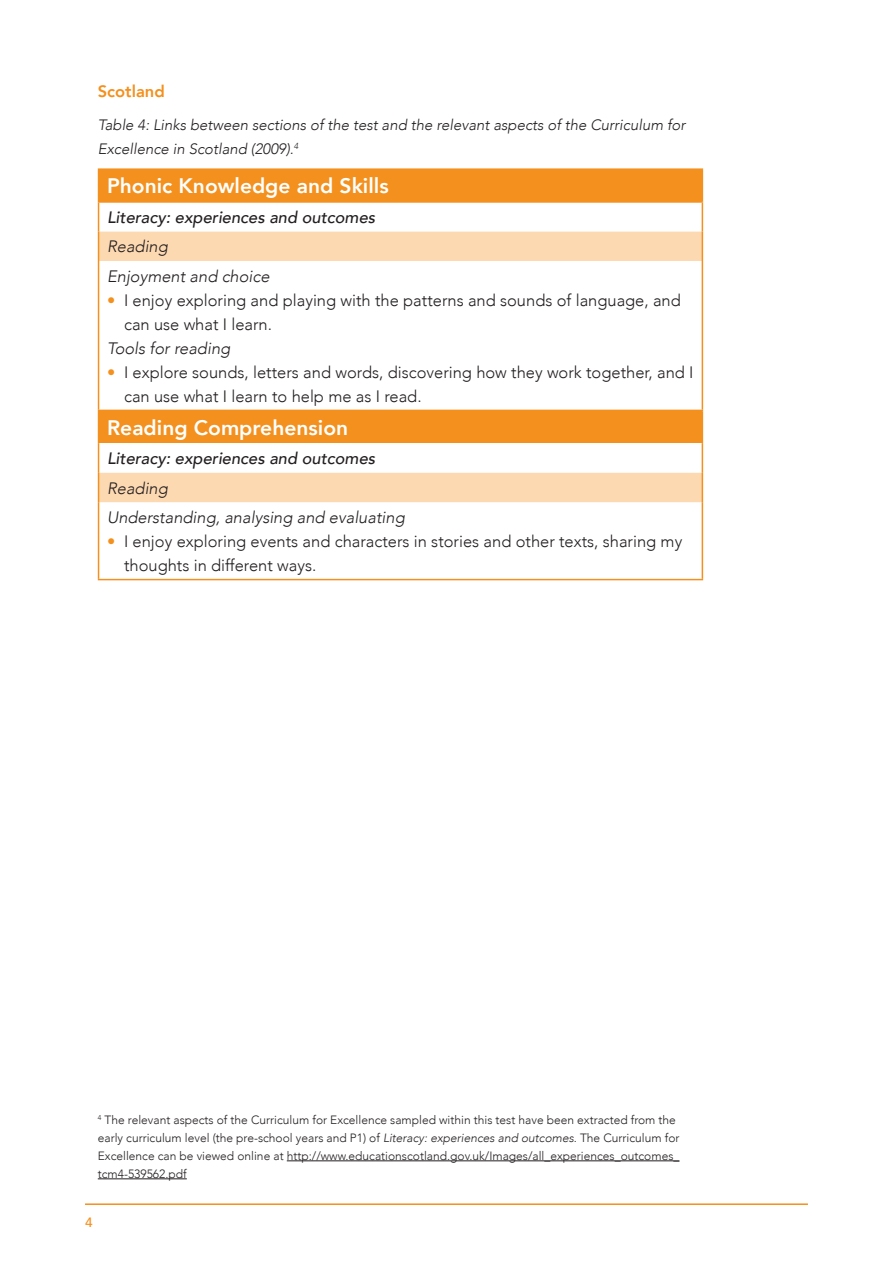
<style>
.page{position:relative;width:893px;height:1263px;background:#fff}
.page>*{position:absolute;margin:0;border:0;box-sizing:border-box;transform-origin:0 0}
.Table_A_Head{font:800 21px "Avenir";color:#fff}
.Bulleted_text{font:300 16.5px/24px "Avenir";color:#231f20}
.Main_Text{font:italic 300 16.5px "Avenir";color:#231f20}
.Main_Text-2{font:italic 500 16.5px "Avenir";color:#231f20}
.Table_B_Head{font:italic 300 16.5px "Avenir";color:#231f20}
.C_Head{font:800 16.5px "Avenir";color:#f4901d}
.Table_caption{font:italic 300 15px/24px "Avenir";color:#231f20}
.t1{font:500 13.5px "Avenir";color:#f4901d}
.Main_Text-3{font:300 12px/18px "Avenir";color:#231f20}
.s1{color:#f4901d}
.s2{font-style:italic}
</style>
<div class="page">
<hr style="left:85px;top:1203px;width:723px;height:2px;background:#f4901d">
<div style="left:99px;top:169px;width:603px;height:33px;background:#f4901d"></div>
<svg style="left:99px;top:232px;width:603px;height:270px"></svg>
<div style="left:99px;top:410px;width:603px;height:33px;background:#f4901d"></div>
<hr style="left:98px;top:170px;width:1px;height:31px;background:#f4901d">
<hr style="left:98px;top:168px;width:605px;height:2px;background:#f4901d">
<hr style="left:702px;top:170px;width:1px;height:31px;background:#f4901d">
<hr style="left:98px;top:201px;width:605px;height:2px;background:#f4901d">
<svg style="left:98px;top:203px;width:1px;height:58px"></svg>
<svg style="left:702px;top:203px;width:1px;height:58px"></svg>
<hr style="left:98px;top:261px;width:1px;height:149px;background:#f4901d">
<hr style="left:702px;top:261px;width:1px;height:149px;background:#f4901d">
<hr style="left:98px;top:411px;width:1px;height:32px;background:#f4901d">
<hr style="left:98px;top:410px;width:605px;height:1px;background:#f4901d">
<hr style="left:702px;top:411px;width:1px;height:32px;background:#f4901d">
<hr style="left:98px;top:443px;width:1px;height:30px;background:#f4901d">
<hr style="left:702px;top:443px;width:1px;height:30px;background:#f4901d">
<svg style="left:98px;top:473px;width:1px;height:29px"></svg>
<svg style="left:702px;top:473px;width:1px;height:29px"></svg>
<hr style="left:98px;top:502px;width:1px;height:77px;background:#f4901d">
<hr style="left:702px;top:502px;width:1px;height:77px;background:#f4901d">
<hr style="left:98px;top:579px;width:605px;height:1px;background:#f4901d">
<hr style="left:287px;top:1160px;width:392px;height:1px;background:#231f20">
<hr style="left:98px;top:1178px;width:89px;height:1px;background:#231f20">
<p class="C_Head" style="left:98px;top:77px;width:68px">Scotland</p>
<p class="Table_caption" style="left:98px;top:113px;width:589px">Table 4: Links between sections of the test and the relevant aspects of the Curriculum for<br>Excellence in Scotland (2009).<sup>4</sup></p>
<p class="Table_A_Head" style="left:107px;top:167px;width:283px">Phonic Knowledge and Skills</p>
<p class="Main_Text-2" style="left:107px;top:207px;width:270px">Literacy: experiences and outcomes</p>
<p class="Table_B_Head" style="left:107px;top:237px;width:62px">Reading</p>
<p class="Main_Text" style="left:107px;top:266px;width:164px">Enjoyment and choice</p>
<p class="Bulleted_text" style="left:124px;top:288px;width:558px;text-indent:-17px"><span class="s1">•</span> I enjoy exploring and playing with the patterns and sounds of language, and can use what I learn.</p>
<p class="Main_Text" style="left:107px;top:338px;width:125px">Tools for reading</p>
<p class="Bulleted_text" style="left:124px;top:360px;width:571px;text-indent:-17px"><span class="s1">•</span> I explore sounds, letters and words, discovering how they work together, and I can use what I learn to help me as I read.</p>
<p class="Table_A_Head" style="left:107px;top:408px;width:243px">Reading Comprehension</p>
<p class="Main_Text-2" style="left:107px;top:449px;width:270px">Literacy: experiences and outcomes</p>
<p class="Table_B_Head" style="left:107px;top:478px;width:62px">Reading</p>
<p class="Main_Text" style="left:107px;top:508px;width:299px">Understanding, analysing and evaluating</p>
<p class="Bulleted_text" style="left:124px;top:529px;width:560px;text-indent:-17px"><span class="s1">•</span> I enjoy exploring events and characters in stories and other texts, sharing my thoughts in different ways.</p>
<p class="Main_Text-3" style="left:98px;top:1111px;width:583px"><sup>4</sup> The relevant aspects of the Curriculum for Excellence sampled within this test have been extracted from the early curriculum level (the pre-school years and P1) of <span class="s2">Literacy: experiences and outcomes</span>. The Curriculum for Excellence can be viewed online at http://www.educationscotland.gov.uk/Images/all_experiences_outcomes_ tcm4-539562.pdf</p>
<p class="t1" style="left:85px;top:1210px;width:9px">4</p>
</div>
